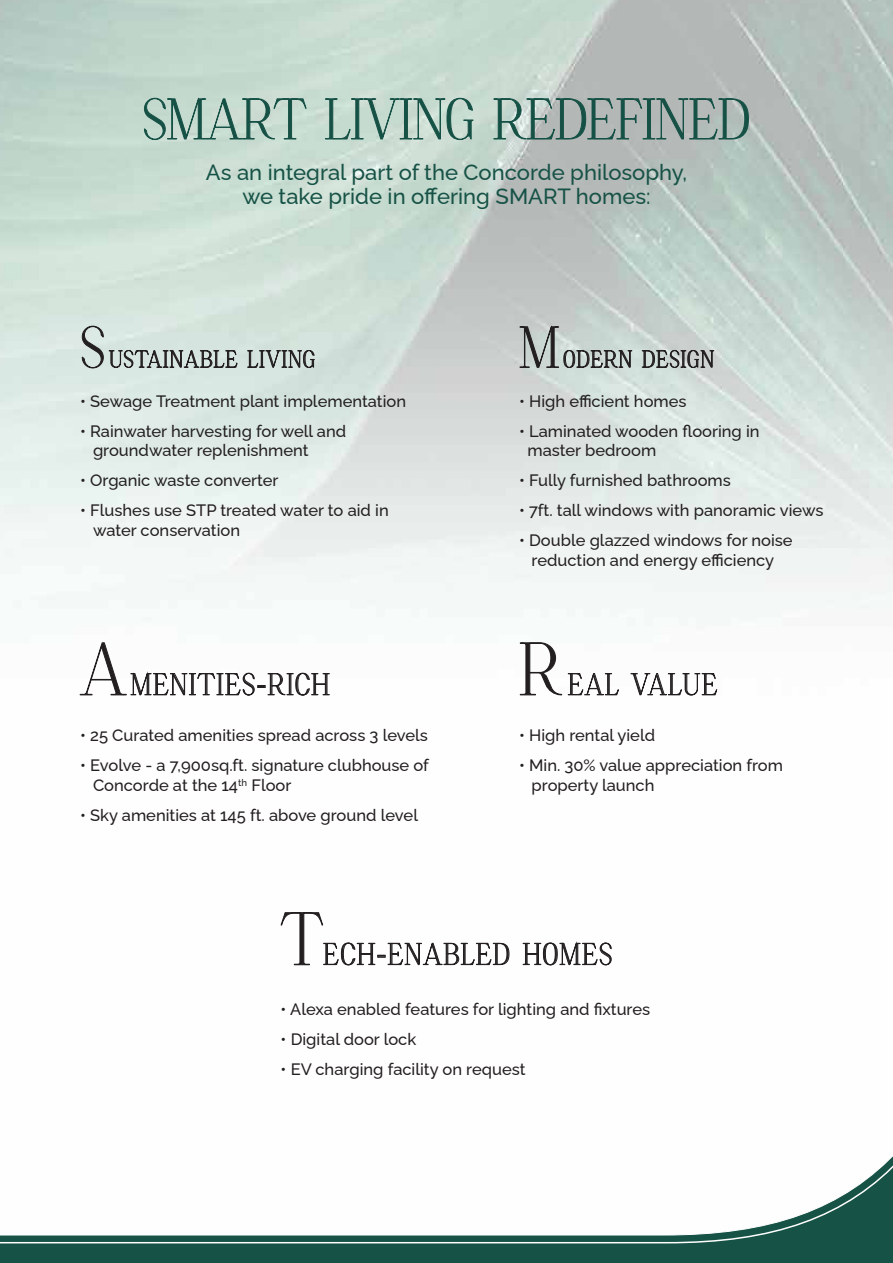
<style>
.page{position:relative;width:893px;height:1263px;background:#fff}
.page>*{position:absolute;margin:0;border:0;box-sizing:border-box;transform-origin:0 0}
.t1{font:74.1px "Type Monster Free Demo";color:#231f20}
.t2{font:57.75px "Type Monster Free Demo";color:#231f20}
.t3{font:57.15px "Type Monster Free Demo";color:#165146}
.t4{font:30.15px "Type Monster Free Demo";letter-spacing:.05em;color:#231f20}
.t5{font:23.55px "Type Monster Free Demo";letter-spacing:.05em;color:#231f20}
.t6{font:500 22.05px/24.8px "Raleway";color:#175246;text-align:center}
.t7{font:500 16.5px/19.8px "Raleway";color:#231f20}
.s1{font-family:"Myriad Pro"}
</style>
<div class="page">
<img style="left:0;top:0;width:893px;height:626px">
<div style="left:0;top:1244px;width:893px;height:19px;background:#175246"></div>
<svg style="left:0;top:1156px;width:893px;height:88px"></svg>
<svg style="left:81px;top:325px;width:157px;height:47px;background:#bfccc7"></svg>
<svg style="left:247px;top:348px;width:68px;height:24px;background:#a9b4b0"></svg>
<svg style="left:519px;top:323px;width:114px;height:49px;background:#b3bcb9"></svg>
<svg style="left:642px;top:346px;width:72px;height:26px;background:#a2a8a6"></svg>
<svg style="left:280px;top:912px;width:230px;height:54px"></svg>
<svg style="left:522px;top:941px;width:90px;height:25px"></svg>
<svg style="left:79px;top:642px;width:251px;height:54px"></svg>
<svg style="left:519px;top:642px;width:100px;height:54px"></svg>
<svg style="left:630px;top:673px;width:88px;height:23px"></svg>
<svg style="left:143px;top:94px;width:164px;height:50px;background:#aec8bd"></svg>
<svg style="left:325px;top:96px;width:149px;height:48px;background:#b0c8bd"></svg>
<svg style="left:493px;top:94px;width:256px;height:50px;background:#a0aeaa"></svg>
<h3 class="t3" style="left:142px;top:98px;width:610px">SMART LIVING REDEFINED</h3>
<h3 class="t6" style="left:206px;top:157px;width:483px">As an integral part of the Concorde philosophy, we take pride in offering SMART homes:</h3>
<h2 class="t2" style="left:80px;top:326px;width:27px">S</h2>
<h3 class="t5" style="left:109px;top:350px;width:208px">USTAINABLE LIVING</h3>
<p class="t7" style="left:80px;top:389px;width:327px">• Sewage Treatment plant implementation</p>
<p class="t7" style="left:93px;top:419px;width:255px;text-indent:-13px">• Rainwater harvesting for well and groundwater replenishment</p>
<p class="t7" style="left:80px;top:469px;width:200px">• Organic waste converter</p>
<p class="t7" style="left:93px;top:499px;width:297px;text-indent:-13px">• Flushes use STP treated water to aid in water conservation</p>
<h1 class="t1" style="left:81px;top:642px;width:47px">A</h1>
<h3 class="t4" style="left:130px;top:673px;width:201px">MENITIES<span class="s1">-</span>RICH</h3>
<p class="t7" style="left:80px;top:724px;width:349px">• 25 Curated amenities spread across 3 levels</p>
<p class="t7" style="left:93px;top:754px;width:337px;text-indent:-13px">• Evolve - a 7,900sq.ft. signature clubhouse of<br>Concorde at the 14<sup>th</sup> Floor</p>
<p class="t7" style="left:80px;top:804px;width:339px">• Sky amenities at 145 ft. above ground level</p>
<h2 class="t2" style="left:519px;top:326px;width:42px">M</h2>
<h3 class="t5" style="left:563px;top:350px;width:153px">ODERN DESIGN</h3>
<p class="t7" style="left:519px;top:389px;width:169px">• High efficient homes</p>
<p class="t7" style="left:527px;top:419px;width:234px;text-indent:-8px">• Laminated wooden flooring in master bedroom</p>
<p class="t7" style="left:519px;top:469px;width:213px">• Fully furnished bathrooms</p>
<p class="t7" style="left:519px;top:499px;width:306px">• 7ft. tall windows with panoramic views</p>
<p class="t7" style="left:519px;top:529px;width:275px;text-align:center">• Double glazzed windows for noise reduction and energy efficiency</p>
<h1 class="t1" style="left:519px;top:642px;width:44px">R</h1>
<h3 class="t4" style="left:568px;top:673px;width:151px">EAL VALUE</h3>
<p class="t7" style="left:519px;top:724px;width:138px">• High rental yield</p>
<p class="t7" style="left:532px;top:754px;width:253px;text-indent:-13px">• Min. 30% value appreciation from property launch</p>
<h1 class="t1" style="left:281px;top:912px;width:44px">T</h1>
<h3 class="t4" style="left:323px;top:943px;width:291px">ECH<span class="s1">-</span>ENABLED HOMES</h3>
<p class="t7" style="left:281px;top:998px;width:371px">• Alexa enabled features for lighting and fixtures</p>
<p class="t7" style="left:281px;top:1028px;width:137px">• Digital door lock</p>
<p class="t7" style="left:281px;top:1058px;width:246px">• EV charging facility on request</p>
</div>
